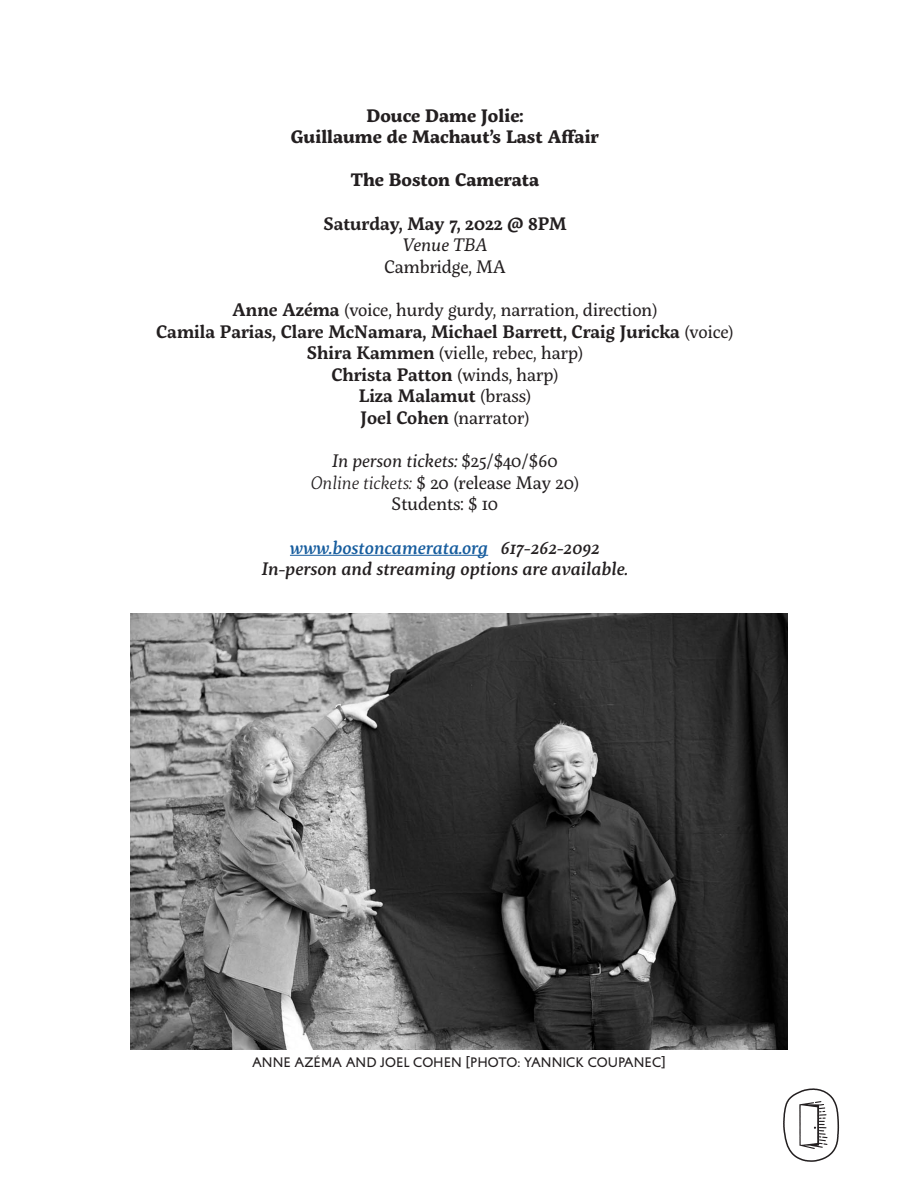
<style>
.page{position:relative;width:918px;height:1188px;background:#fff}
.page>*{position:absolute;margin:0;border:0;box-sizing:border-box;transform-origin:0 0}
.t1{font:18px "Servus Slab";color:#231f20}
.t2{font:600 18px "Servus Slab";color:#231f20}
.t3{font:700 18px/21.6px "Servus Slab";color:#231f20;text-align:center}
.t4{font:italic 500 18px "Servus Slab";color:#231f20}
.t5{font:italic 18px "Servus Slab";color:#231f20}
.t6{font:italic 500 18px "Servus Slab";color:#175d9e}
.t7{font:12px "Petit Seriftrial";color:#231f20}
.s1{font-weight:600}
.s2{font-weight:400}
.s3{font-style:normal}
.s4{font-weight:300;font-style:italic}
.s5{color:#231f20}
</style>
<div class="page">
<svg style="left:783px;top:1088px;width:56px;height:74px"></svg>
<hr style="left:290px;top:555px;width:198px;height:1px;background:#175d9e">
<img style="left:131px;top:614px;width:656px;height:436px">
<p class="t3" style="left:291px;top:104px;width:310px">Douce Dame Jolie:<br>Guillaume de Machaut’s Last Affair</p>
<p class="t3" style="left:351px;top:169px;width:190px">The Boston Camerata</p>
<p class="t2" style="left:323px;top:211px;width:245px">Saturday, May 7, 2022 @ 8PM</p>
<p class="t5" style="left:402px;top:234px;width:87px">Venue TBA</p>
<p class="t1" style="left:384px;top:254px;width:123px">Cambridge, MA</p>
<p class="t1" style="left:233px;top:298px;width:426px"><span class="s1">Anne Azéma</span> (voice, hurdy gurdy, narration, direction)</p>
<p class="t2" style="left:156px;top:319px;width:579px">Camila Parias, Clare McNamara, Michael Barrett, Craig Juricka <span class="s2">(voice)</span></p>
<p class="t1" style="left:307px;top:341px;width:278px"><span class="s1">Shira Kammen</span> (vielle, rebec, harp)</p>
<p class="t2" style="left:331px;top:362px;width:229px">Christa Patton <span class="s2">(winds, harp)</span></p>
<p class="t2" style="left:359px;top:383px;width:174px">Liza Malamut <span class="s2">(brass)</span></p>
<p class="t1" style="left:361px;top:406px;width:170px"><span class="s1">Joel Cohen</span> (narrator)</p>
<p class="t5" style="left:332px;top:450px;width:227px">In person tickets: <span class="s3">$25/$40/$60</span></p>
<p class="t1" style="left:311px;top:470px;width:270px"><span class="s4">Online tickets:</span> $ 20 (release May 20)</p>
<p class="t1" style="left:392px;top:492px;width:108px">Students: $ 10</p>
<p class="t6" style="left:290px;top:537px;width:312px">www.bostoncamerata.org <span class="s5">617-262-2092</span></p>
<p class="t4" style="left:262px;top:558px;width:367px">In-person and streaming options are available.</p>
<p class="t7" style="left:252px;top:1055px;width:415px">ANNE AZÉMA AND JOEL COHEN [PHOTO: YANNICK COUPANEC]</p>
</div>
